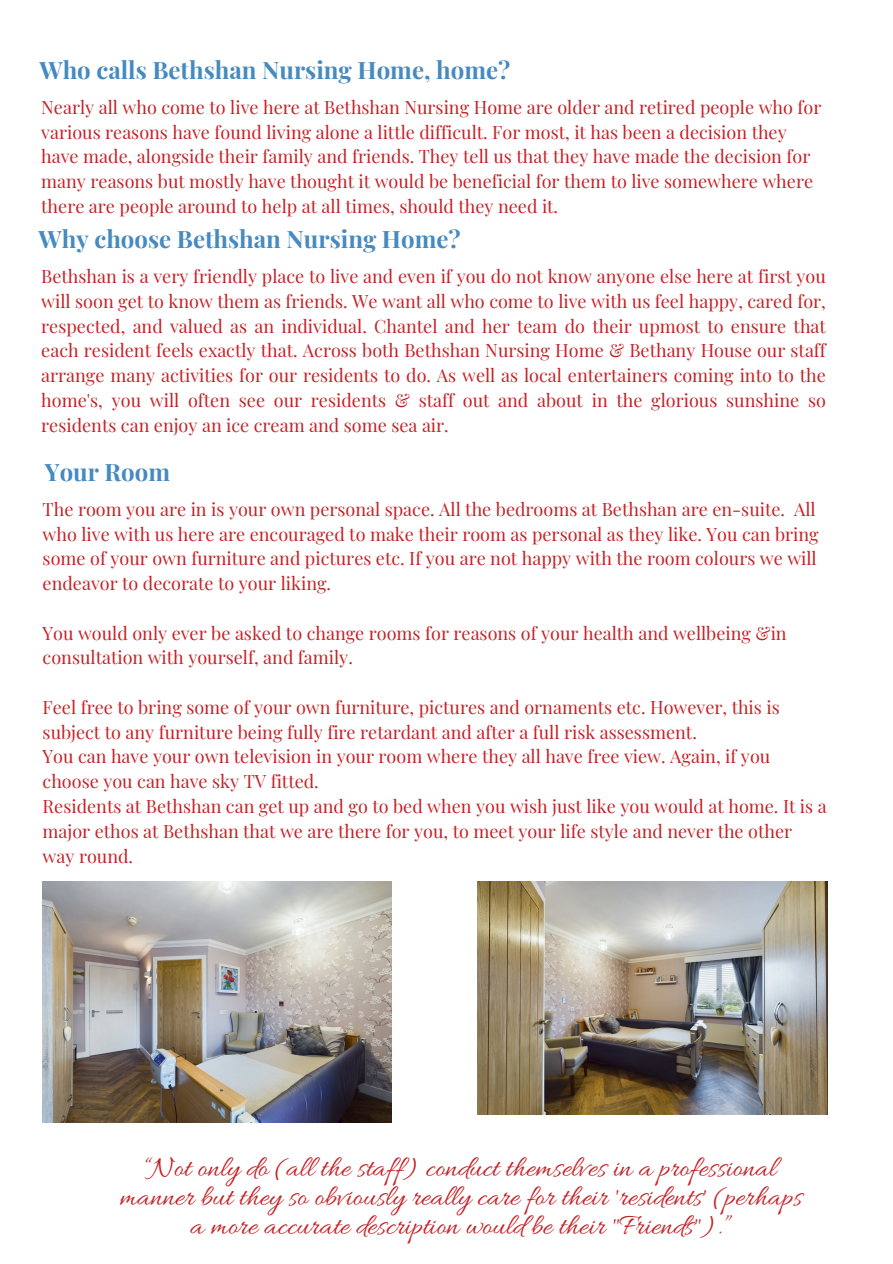
<style>
.page{position:relative;width:893px;height:1264px;background:#fff}
.page>*{position:absolute;margin:0;border:0;box-sizing:border-box;transform-origin:0 0}
.t1{font:30px/29.2px "Allura";color:#c52227;text-align:center}
.t2{font:700 24px "Playfair Display";color:#458ac1}
.t3{font:18px/24.8px "Playfair Display";color:#c52227}
</style>
<div class="page">
<img style="left:43px;top:881px;width:348px;height:241px">
<img style="left:477px;top:881px;width:350px;height:233px">
<h1 class="t2" style="left:39px;top:53px;width:472px">Who calls Bethshan Nursing Home, home?</h1>
<p class="t3" style="left:41px;top:94px;width:781px">Nearly all who come to live here at Bethshan Nursing Home are older and retired people who for various reasons have found living alone a little difficult. For most, it has been a decision they have made, alongside their family and friends. They tell us that they have made the decision for many reasons but mostly have thought it would be beneficial for them to live somewhere where there are people around to help at all times, should they need it.</p>
<p class="t2" style="left:39px;top:222px;width:423px">Why choose Bethshan Nursing Home?</p>
<p class="t3" style="left:41px;top:263px;width:786px;text-align:justify">Bethshan is a very friendly place to live and even if you do not know anyone else here at first you will soon get to know them as friends. We want all who come to live with us feel happy, cared for, respected, and valued as an individual. Chantel and her team do their upmost to ensure that each resident feels exactly that. Across both Bethshan Nursing Home &amp; Bethany House our staff arrange many activities for our residents to do. As well as local entertainers coming into to the home's, you will often see our residents &amp; staff out and about in the glorious sunshine so residents can enjoy an ice cream and some sea air.</p>
<h2 class="t2" style="left:45px;top:454px;width:127px">Your Room</h2>
<p class="t3" style="left:43px;top:496px;width:777px">The room you are in is your own personal space. All the bedrooms at Bethshan are en-suite. All who live with us here are encouraged to make their room as personal as they like. You can bring some of your own furniture and pictures etc. If you are not happy with the room colours we will endeavor to decorate to your liking.</p>
<p class="t3" style="left:43px;top:620px;width:745px">You would only ever be asked to change rooms for reasons of your health and wellbeing &amp;in consultation with yourself, and family.</p>
<p class="t3" style="left:43px;top:694px;width:738px">Feel free to bring some of your own furniture, pictures and ornaments etc. However, this is subject to any furniture being fully fire retardant and after a full risk assessment.</p>
<p class="t3" style="left:43px;top:743px;width:729px">You can have your own television in your room where they all have free view. Again, if you choose you can have sky TV fitted.</p>
<p class="t3" style="left:43px;top:793px;width:785px">Residents at Bethshan can get up and go to bed when you wish just like you would at home. It is a major ethos at Bethshan that we are there for you, to meet your life style and never the other way round.</p>
<p class="t1" style="left:119px;top:1154px;width:684px">“Not only do (all the staff) conduct themselves in a professional manner but they so obviously really care for their 'residents' (perhaps a more accurate description would be their "Friends").”</p>
</div>
